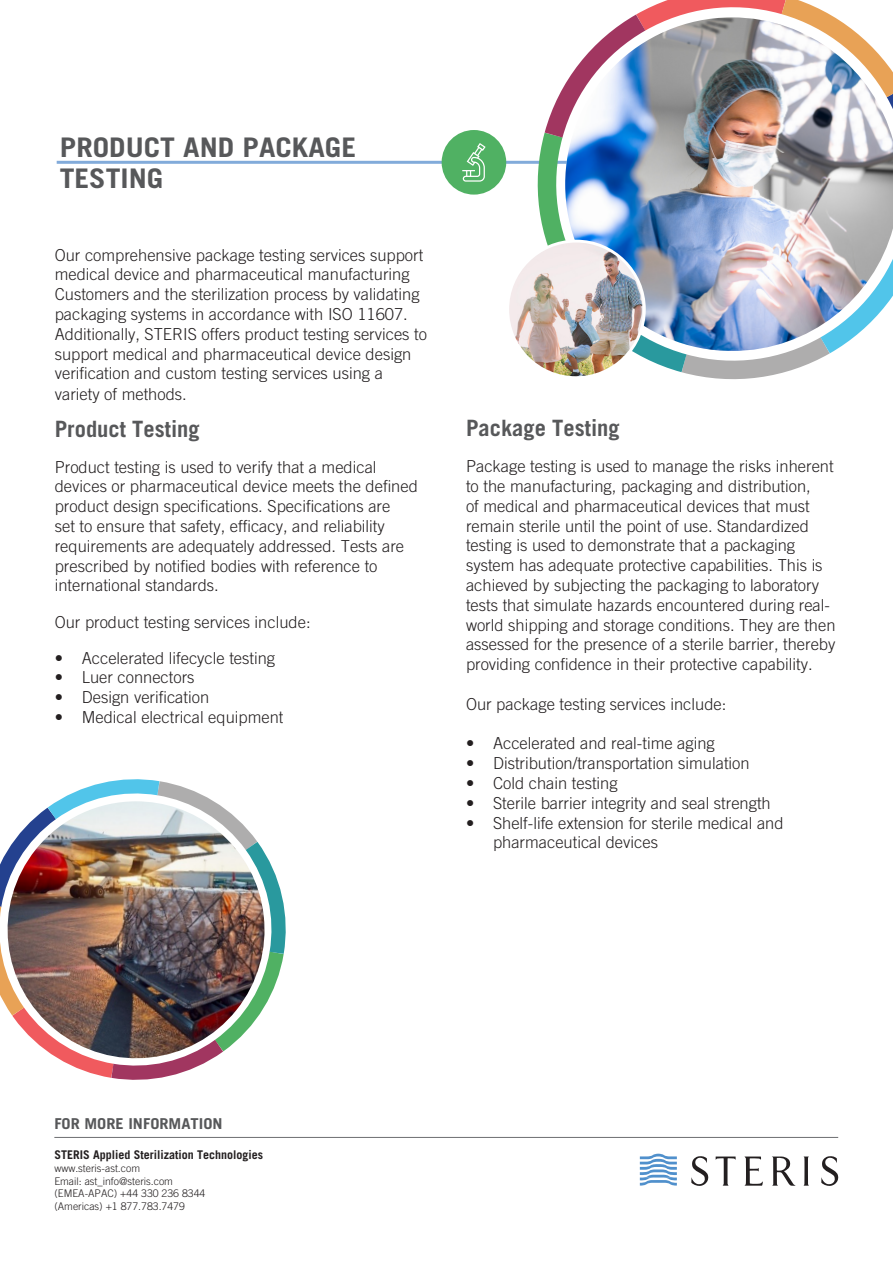
<style>
.page{position:relative;width:893px;height:1263px;background:#fff}
.page>*{position:absolute;margin:0;border:0;box-sizing:border-box;transform-origin:0 0}
.t1{font:700 27px "Trade Gothic";color:#57585a;scale:1.1 1}
.t2{font:700 22.5px "Trade Gothic";color:#57585a}
.t3{font:300 16.5px/19.8px "Trade Gothic";color:#231f20}
.t4{font:700 15px "Trade Gothic";color:#57585a;scale:1.1 1}
.t5{font:700 12px "Trade Gothic";color:#231f20}
.t6{font:300 10.5px "Trade Gothic";color:#231f20}
</style>
<div class="page">
<hr style="left:57px;top:161px;width:560px;height:3px;background:#82abda">
<img style="left:531px;top:0;width:362px;height:380px">
<div style="left:442px;top:130px;width:64px;height:65px;background:#50b163;border-radius:50%"></div>
<svg style="left:462px;top:143px;width:24px;height:39px"></svg>
<hr style="left:54px;top:1137px;width:784px;height:1px;background:#6c6d70">
<svg style="left:640px;top:1154px;width:37px;height:31px"></svg>
<svg style="left:772px;top:1156px;width:24px;height:30px"></svg>
<svg style="left:744px;top:1156px;width:19px;height:30px"></svg>
<svg style="left:691px;top:1156px;width:17px;height:30px"></svg>
<svg style="left:821px;top:1156px;width:17px;height:30px"></svg>
<svg style="left:803px;top:1156px;width:6px;height:30px"></svg>
<svg style="left:715px;top:1156px;width:21px;height:30px"></svg>
<img style="left:508px;top:241px;width:136px;height:137px;border-radius:68px">
<div style="left:506px;top:240px;width:140px;height:139px;border:3px solid #fff;border-radius:50%"></div>
<img style="left:0;top:779px;width:286px;height:301px">
<p class="t1" style="left:60px;top:131px;width:271px">PRODUCT AND PACKAGE</p>
<p class="t1" style="left:60px;top:162px;width:96px">TESTING</p>
<p class="t3" style="left:55px;top:245px;width:374px">Our comprehensive package testing services support medical device and pharmaceutical manufacturing Customers and the sterilization process by validating packaging systems in accordance with ISO 11607.<br>Additionally, STERIS offers product testing services to support medical and pharmaceutical device design verification and custom testing services using a</p>
<p class="t3" style="left:55px;top:384px;width:133px">variety of methods.</p>
<p class="t2" style="left:55px;top:415px;width:147px">Product Testing</p>
<p class="t3" style="left:55px;top:456px;width:365px">Product testing is used to verify that a medical devices or pharmaceutical device meets the defined product design specifications. Specifications are<br>set to ensure that safety, efficacy, and reliability requirements are adequately addressed. Tests are prescribed by notified bodies with reference to international standards.</p>
<p class="t3" style="left:55px;top:612px;width:257px">Our product testing services include:</p>
<p class="t3" style="left:55px;top:648px;width:222px">• Accelerated lifecycle testing</p>
<p class="t3" style="left:55px;top:667px;width:141px">• Luer connectors</p>
<p class="t3" style="left:55px;top:687px;width:156px">• Design verification</p>
<p class="t3" style="left:55px;top:707px;width:230px">• Medical electrical equipment</p>
<p class="t2" style="left:466px;top:414px;width:155px">Package Testing</p>
<p class="t3" style="left:466px;top:456px;width:371px">Package testing is used to manage the risks inherent to the manufacturing, packaging and distribution,<br>of medical and pharmaceutical devices that must remain sterile until the point of use. Standardized testing is used to demonstrate that a packaging system has adequate protective capabilities. This is achieved by subjecting the packaging to laboratory tests that simulate hazards encountered during real&shy;world shipping and storage conditions. They are then assessed for the presence of a sterile barrier, thereby providing confidence in their protective capability.</p>
<p class="t3" style="left:466px;top:694px;width:262px">Our package testing services include:</p>
<p class="t3" style="left:466px;top:733px;width:250px">• Accelerated and real-time aging</p>
<p class="t3" style="left:466px;top:753px;width:285px">• Distribution/transportation simulation</p>
<p class="t3" style="left:466px;top:773px;width:153px">• Cold chain testing</p>
<p class="t3" style="left:466px;top:793px;width:306px">• Sterile barrier integrity and seal strength</p>
<p class="t3" style="left:493px;top:813px;width:292px;text-indent:-27px">• Shelf-life extension for sterile medical and pharmaceutical devices</p>
<p class="t4" style="left:54px;top:1114px;width:154px">FOR MORE INFORMATION</p>
<p class="t5" style="left:54px;top:1148px;width:210px">STERIS Applied Sterilization Technologies</p>
<p class="t6" style="left:54px;top:1162px;width:87px">www.steris-ast.com</p>
<p class="t6" style="left:54px;top:1174px;width:120px">Email: ast_info@steris.com</p>
<p class="t6" style="left:54px;top:1187px;width:153px">(EMEA-APAC) +44 330 236 8344</p>
<p class="t6" style="left:54px;top:1200px;width:132px">(Americas) +1 877.783.7479</p>
</div>
